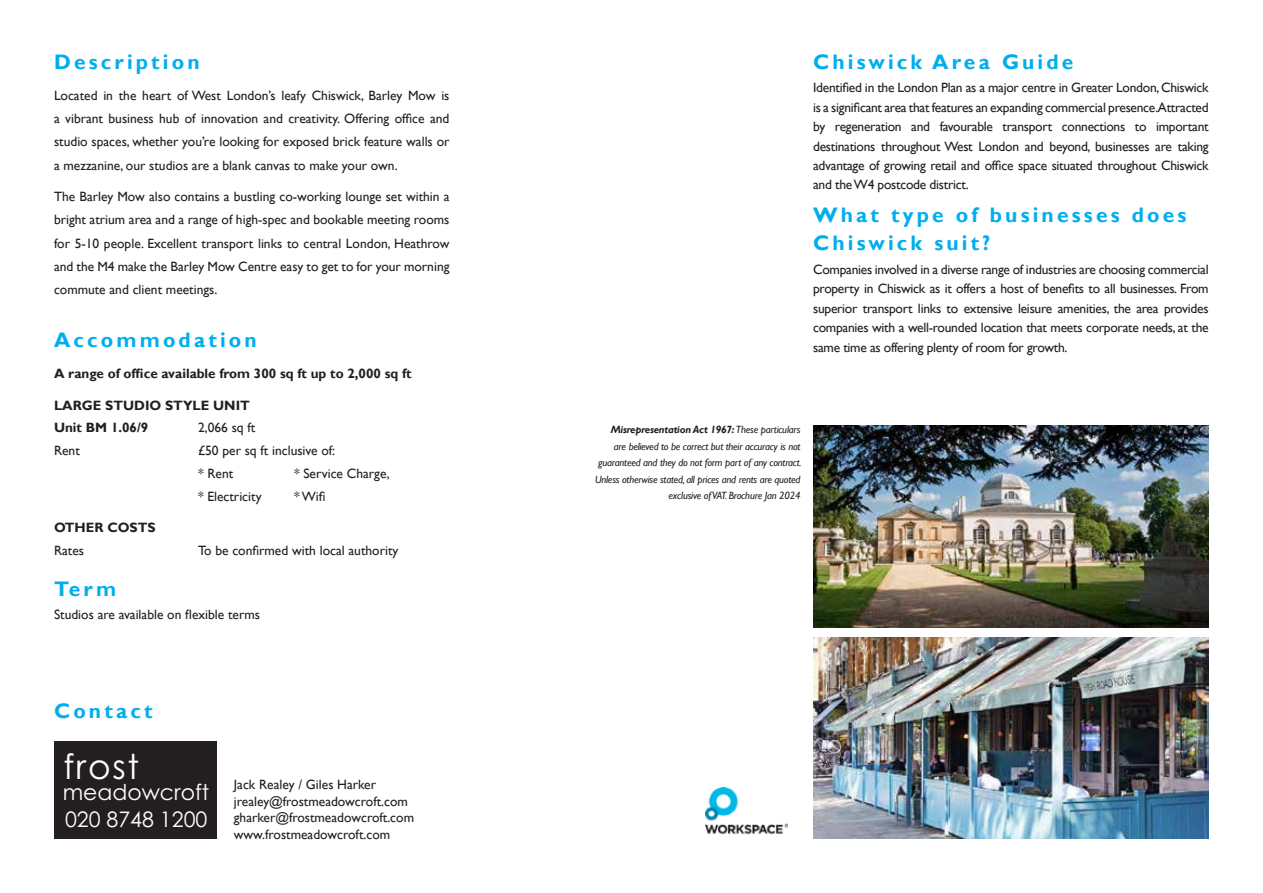
<style>
.page{position:relative;width:1263px;height:893px;background:#fff}
.page>*{position:absolute;margin:0;border:0;box-sizing:border-box;transform-origin:0 0}
.t1{font:34.5px "Century Gothic";letter-spacing:.05em;color:#fff}
.t2{font:21.9px "Century Gothic";color:#fff}
.t3{font:21.45px "Century Gothic";color:#fff}
.t4{font:700 21px/28.2px "Gill Sans";letter-spacing:.15em;color:#00aeef}
.t5{font:13.5px/19.5px "Gill Sans";color:#231f20;text-align:justify}
.t6{font:700 13.5px/22.8px "Gill Sans";color:#231f20}
.t7{font:italic 10.5px/16.5px "Gill Sans";letter-spacing:-.02em;color:#231f20;text-align:right}
.s1{font-weight:700}
</style>
<div class="page">
<img style="left:813px;top:638px;width:396px;height:201px">
<img style="left:813px;top:426px;width:396px;height:201px">
<div style="left:54px;top:741px;width:163px;height:98px;background:#231f20"></div>
<img style="left:706px;top:788px;width:82px;height:47px">
<h3 class="t4" style="left:54px;top:48px;width:147px">Description</h3>
<p class="t5" style="left:54px;top:84px;width:397px;line-height:23.1px">Located in the heart of West London’s leafy Chiswick, Barley Mow is a vibrant business hub of innovation and creativity. Offering office and studio spaces, whether you’re looking for exposed brick feature walls or a mezzanine, our studios are a blank canvas to make your own.</p>
<p class="t5" style="left:54px;top:185px;width:397px;line-height:23.1px">The Barley Mow also contains a bustling co-working lounge set within a bright atrium area and a range of high-spec and bookable meeting rooms for 5-10 people. Excellent transport links to central London, Heathrow and the M4 make the Barley Mow Centre easy to get to for your morning commute and client meetings.</p>
<h3 class="t4" style="left:54px;top:326px;width:204px">Accommodation</h3>
<p class="t6" style="left:54px;top:363px;width:359px">A range of office available from 300 sq ft up to 2,000 sq ft</p>
<p class="t6" style="left:54px;top:394px;width:197px">LARGE STUDIO STYLE UNIT<br>Unit BM 1.06/9</p>
<p class="t5" style="left:198px;top:418px;width:59px">2,066 sq ft</p>
<p class="t5" style="left:54px;top:441px;width:27px">Rent</p>
<p class="t5" style="left:198px;top:440px;width:139px;line-height:22.8px">£50 per sq ft inclusive of: * Rent</p>
<p class="t5" style="left:294px;top:464px;width:97px">* Service Charge,</p>
<p class="t5" style="left:198px;top:487px;width:65px">* Electricity</p>
<p class="t5" style="left:294px;top:487px;width:33px">* Wifi</p>
<p class="t6" style="left:54px;top:517px;width:103px">OTHER COSTS</p>
<p class="t5" style="left:54px;top:541px;width:32px">Rates</p>
<p class="t5" style="left:198px;top:541px;width:202px">To be confirmed with local authority</p>
<h3 class="t4" style="left:54px;top:575px;width:64px">Term</h3>
<p class="t5" style="left:54px;top:605px;width:208px">Studios are available on flexible terms</p>
<h3 class="t4" style="left:54px;top:697px;width:100px">Contact</h3>
<h1 class="t1" style="left:63px;top:742px;width:77px">frost</h1>
<h2 class="t2" style="left:63px;top:776px;width:148px">meadowcroft</h2>
<h3 class="t3" style="left:65px;top:804px;width:144px">020 8748 1200</h3>
<p class="t5" style="left:234px;top:777px;width:182px;line-height:16.5px;text-align:left">Jack Realey / Giles Harker jrealey@frostmeadowcroft.com gharker@frostmeadowcroft.com www.frostmeadowcroft.com</p>
<h3 class="t4" style="left:813px;top:48px;width:262px">Chiswick Area Guide</h3>
<p class="t5" style="left:813px;top:78px;width:397px">Identified in the London Plan as a major centre in Greater London, Chiswick is a significant area that features an expanding commercial presence.Attracted by regeneration and favourable transport connections to important destinations throughout West London and beyond, businesses are taking advantage of growing retail and office space situated throughout Chiswick and the W4 postcode district.</p>
<h3 class="t4" style="left:813px;top:201px;width:375px">What type of businesses does<br>Chiswick suit?</h3>
<p class="t5" style="left:813px;top:260px;width:397px">Companies involved in a diverse range of industries are choosing commercial property in Chiswick as it offers a host of benefits to all businesses. From superior transport links to extensive leisure amenities, the area provides companies with a well-rounded location that meets corporate needs, at the same time as offering plenty of room for growth.</p>
<p class="t7" style="left:595px;top:421px;width:208px"><span class="s1">Misrepresentation Act 1967:</span> These particulars<br>are believed to be correct but their accuracy is not guaranteed and they do not form part of any contract.<br>Unless otherwise stated, all prices and rents are quoted exclusive of VAT. Brochure Jan 2024</p>
</div>
